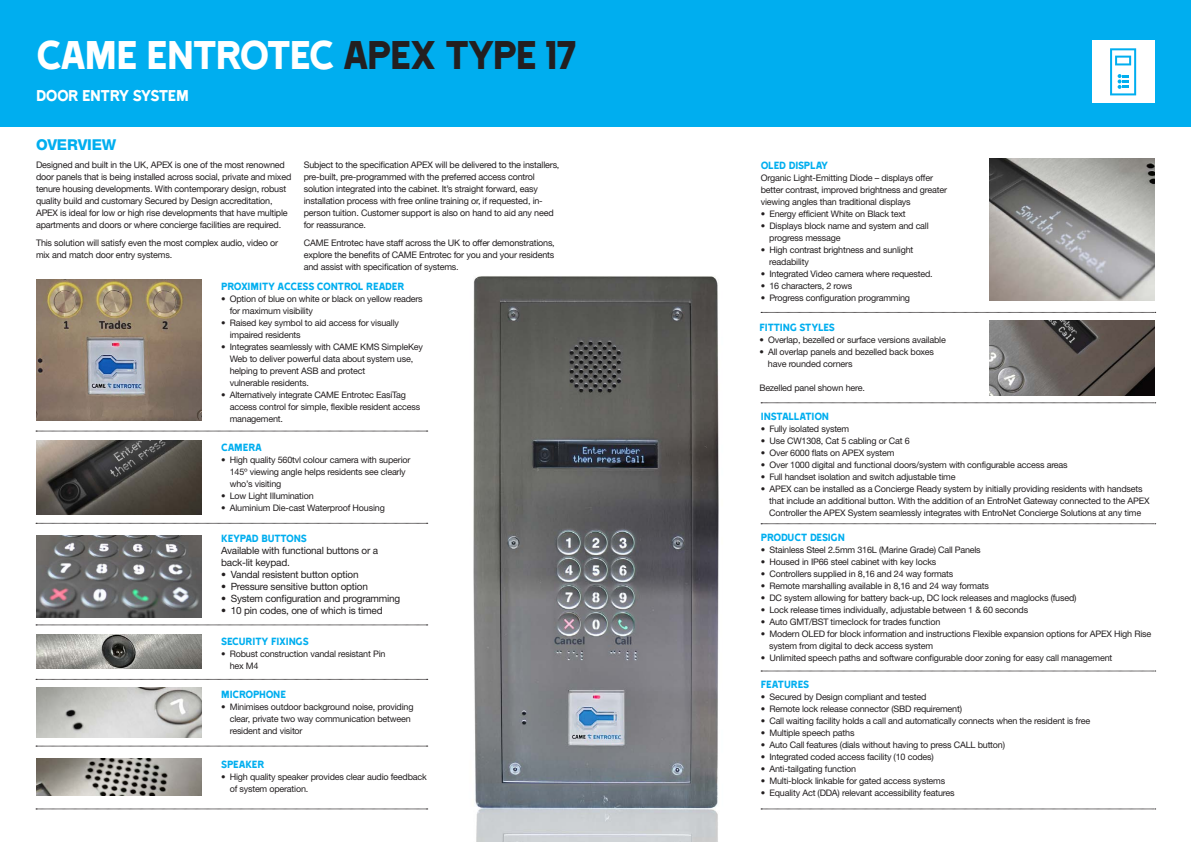
<style>
.page{position:relative;width:1191px;height:842px;background:#fff}
.page>*{position:absolute;margin:0;border:0;box-sizing:border-box;transform-origin:0 0}
.t1{font:46px "Came Type";letter-spacing:-.05em;color:#fff}
.t2{font:18px "Came Type";letter-spacing:-.04em;color:#fff}
.Plus{font:800 15px "Helvetica Neue LT Pro";letter-spacing:-.015em;color:#00aeef}
.t3{font:12px "Came Type";letter-spacing:-.025em;color:#00aeef}
.Plus-2{font:10px/12px "Helvetica Neue LTW1 G";letter-spacing:-.02em;color:#231f20}
.Plus-3{font:9px/12px "Helvetica Neue LTW1 G";letter-spacing:-.02em;color:#231f20}
.Plus-4{font:9px/12px "Helvetica Neue";letter-spacing:-.02em;color:#231f20}
.s1{color:#231f20}
</style>
<div class="page">
<div style="left:0;top:0;width:1191px;height:126px;background:#00aeef"></div>
<img style="left:473px;top:276px;width:246px;height:566px">
<img style="left:36px;top:441px;width:165px;height:73px">
<img style="left:36px;top:280px;width:165px;height:141px">
<img style="left:36px;top:535px;width:165px;height:82px">
<svg style="left:36px;top:523px;width:392px;height:1px"></svg>
<svg style="left:36px;top:625px;width:392px;height:1px"></svg>
<svg style="left:36px;top:431px;width:392px;height:1px"></svg>
<img style="left:36px;top:635px;width:165px;height:33px">
<img style="left:36px;top:688px;width:165px;height:49px">
<img style="left:36px;top:758px;width:165px;height:37px">
<svg style="left:36px;top:809px;width:392px;height:1px"></svg>
<svg style="left:36px;top:679px;width:392px;height:1px"></svg>
<svg style="left:36px;top:746px;width:392px;height:1px"></svg>
<div style="left:1092px;top:41px;width:62px;height:62px;background:#fff"></div>
<svg style="left:1110px;top:48px;width:26px;height:47px"></svg>
<img style="left:989px;top:158px;width:166px;height:143px">
<img style="left:989px;top:320px;width:166px;height:75px">
<svg style="left:761px;top:403px;width:394px;height:1px"></svg>
<svg style="left:761px;top:809px;width:394px;height:1px"></svg>
<svg style="left:761px;top:671px;width:394px;height:1px"></svg>
<svg style="left:761px;top:523px;width:394px;height:1px"></svg>
<svg style="left:761px;top:312px;width:394px;height:1px"></svg>
<p class="t1" style="left:36px;top:31px;width:543px">CAME ENTROTEC <span class="s1">APEX TYPE 17</span></p>
<p class="t2" style="left:36px;top:86px;width:154px">DOOR ENTRY SYSTEM</p>
<p class="Plus" style="left:36px;top:135px;width:82px">OVERVIEW</p>
<p class="Plus-4" style="left:36px;top:159px;width:257px">Designed and built in the UK, APEX is one of the most renowned door panels that is being installed across social, private and mixed tenure housing developments. With contemporary design, robust quality build and customary Secured by Design accreditation, APEX is ideal for low or high rise developments that have multiple apartments and doors or where concierge facilities are required.</p>
<p class="Plus-4" style="left:36px;top:237px;width:244px">This solution will satisfy even the most complex audio, video or mix and match door entry systems.</p>
<p class="Plus-4" style="left:304px;top:159px;width:257px">Subject to the specification APEX will be delivered to the installers, pre-built, pre-programmed with the preferred access control solution integrated into the cabinet. It’s straight forward, easy installation process with free online training or, if requested, in&shy;person tuition. Customer support is also on hand to aid any need for reassurance.</p>
<p class="Plus-4" style="left:304px;top:237px;width:252px;text-align:justify">CAME Entrotec have staff across the UK to offer demonstrations, explore the benefits of CAME Entrotec for you and your residents and assist with specification of systems.</p>
<p class="t3" style="left:221px;top:280px;width:185px">PROXIMITY ACCESS CONTROL READER</p>
<p class="Plus-3" style="left:230px;top:293px;width:195px;text-indent:-9px">• Option of blue on white or black on yellow readers for maximum visibility</p>
<p class="Plus-3" style="left:230px;top:317px;width:171px;text-indent:-9px">• Raised key symbol to aid access for visually impaired residents</p>
<p class="Plus-3" style="left:230px;top:341px;width:195px;text-indent:-9px">• Integrates seamlessly with CAME KMS SimpleKey Web to deliver powerful data about system use, helping to prevent ASB and protect<br>vulnerable residents.</p>
<p class="Plus-3" style="left:230px;top:389px;width:192px;text-indent:-9px">• Alternatively integrate CAME Entrotec EasiTag access control for simple, flexible resident access management.</p>
<p class="t3" style="left:221px;top:441px;width:42px">CAMERA</p>
<p class="Plus-3" style="left:230px;top:454px;width:182px;text-indent:-9px">• High quality 560tvl colour camera with superior<br>145º viewing angle helps residents see clearly who’s visiting</p>
<p class="Plus-3" style="left:221px;top:490px;width:94px">• Low Light Illumination</p>
<p class="Plus-3" style="left:221px;top:502px;width:165px">• Aluminium Die-cast Waterproof Housing</p>
<p class="t3" style="left:221px;top:532px;width:87px">KEYPAD BUTTONS</p>
<p class="Plus-2" style="left:221px;top:544px;width:158px">Available with functional buttons or a back-lit keypad.</p>
<p class="Plus-2" style="left:221px;top:568px;width:139px">• Vandal resistent button option</p>
<p class="Plus-2" style="left:221px;top:580px;width:148px">• Pressure sensitive button option</p>
<p class="Plus-2" style="left:221px;top:592px;width:181px">• System configuration and programming</p>
<p class="Plus-2" style="left:221px;top:604px;width:163px">• 10 pin codes, one of which is timed</p>
<p class="t3" style="left:221px;top:635px;width:89px">SECURITY FIXINGS</p>
<p class="Plus-3" style="left:230px;top:648px;width:157px;text-indent:-9px">• Robust construction vandal resistant Pin hex M4</p>
<p class="t3" style="left:221px;top:688px;width:67px">MICROPHONE</p>
<p class="Plus-3" style="left:230px;top:701px;width:185px;text-indent:-9px">• Minimises outdoor background noise, providing clear, private two way communication between resident and visitor</p>
<p class="t3" style="left:221px;top:758px;width:45px">SPEAKER</p>
<p class="Plus-3" style="left:230px;top:771px;width:199px;text-indent:-9px">• High quality speaker provides clear audio feedback of system operation.</p>
<p class="t3" style="left:761px;top:159px;width:69px">OLED DISPLAY</p>
<p class="Plus-3" style="left:761px;top:172px;width:188px">Organic Light-Emitting Diode – displays offer better contrast, improved brightness and greater viewing angles than traditional displays</p>
<p class="Plus-3" style="left:761px;top:208px;width:146px">• Energy efficient White on Black text</p>
<p class="Plus-3" style="left:769px;top:220px;width:161px;text-indent:-9px">• Displays block name and system and call progress message</p>
<p class="Plus-3" style="left:769px;top:244px;width:145px;text-indent:-9px">• High contrast brightness and sunlight readability</p>
<p class="Plus-3" style="left:761px;top:268px;width:173px">• Integrated Video camera where requested.</p>
<p class="Plus-3" style="left:761px;top:280px;width:93px">• 16 characters, 2 rows</p>
<p class="Plus-3" style="left:761px;top:292px;width:151px">• Progress configuration programming</p>
<p class="t3" style="left:759px;top:321px;width:77px">FITTING STYLES</p>
<p class="Plus-3" style="left:759px;top:333px;width:188px">• Overlap, bezelled or surface versions available</p>
<p class="Plus-3" style="left:768px;top:345px;width:168px;text-indent:-9px">• All overlap panels and bezelled back boxes have rounded corners</p>
<p class="Plus-3" style="left:759px;top:381px;width:107px">Bezelled panel shown here.</p>
<p class="t3" style="left:761px;top:410px;width:70px">INSTALLATION</p>
<p class="Plus-3" style="left:761px;top:423px;width:90px">• Fully isolated system</p>
<p class="Plus-3" style="left:761px;top:435px;width:150px">• Use CW1308, Cat 5 cabling or Cat 6</p>
<p class="Plus-3" style="left:761px;top:447px;width:135px">• Over 6000 flats on APEX system</p>
<p class="Plus-3" style="left:761px;top:459px;width:308px">• Over 1000 digital and functional doors/system with configurable access areas</p>
<p class="Plus-3" style="left:761px;top:471px;width:196px">• Full handset isolation and switch adjustable time</p>
<p class="Plus-3" style="left:769px;top:483px;width:382px;text-indent:-9px">• APEX can be installed as a Concierge Ready system by initially providing residents with handsets that include an additional button. With the addition of an EntroNet Gateway connected to the APEX<br>Controller the APEX System seamlessly integrates with EntroNet Concierge Solutions at any time</p>
<p class="t3" style="left:761px;top:531px;width:86px">PRODUCT DESIGN</p>
<p class="Plus-3" style="left:761px;top:544px;width:221px">• Stainless Steel 2.5mm 316L (Marine Grade) Call Panels</p>
<p class="Plus-3" style="left:761px;top:556px;width:177px">• Housed in IP66 steel cabinet with key locks</p>
<p class="Plus-3" style="left:761px;top:568px;width:194px">• Controllers supplied in 8,16 and 24 way formats</p>
<p class="Plus-3" style="left:761px;top:580px;width:230px">• Remote marshalling available in 8,16 and 24 way formats</p>
<p class="Plus-3" style="left:761px;top:592px;width:317px">• DC system allowing for battery back-up, DC lock releases and maglocks (fused)</p>
<p class="Plus-3" style="left:761px;top:604px;width:269px">• Lock release times individually, adjustable between 1 &amp; 60 seconds</p>
<p class="Plus-3" style="left:761px;top:616px;width:181px">• Auto GMT/BST timeclock for trades function</p>
<p class="Plus-3" style="left:769px;top:628px;width:383px;text-indent:-9px">• Modern OLED for block information and instructions Flexible expansion options for APEX High Rise system from digital to deck access system</p>
<p class="Plus-3" style="left:761px;top:652px;width:353px">• Unlimited speech paths and software configurable door zoning for easy call management</p>
<p class="t3" style="left:761px;top:678px;width:50px">FEATURES</p>
<p class="Plus-3" style="left:761px;top:691px;width:167px">• Secured by Design compliant and tested</p>
<p class="Plus-3" style="left:761px;top:703px;width:203px">• Remote lock release connector (SBD requirement)</p>
<p class="Plus-3" style="left:761px;top:715px;width:331px">• Call waiting facility holds a call and automatically connects when the resident is free</p>
<p class="Plus-3" style="left:761px;top:727px;width:95px">• Multiple speech paths</p>
<p class="Plus-3" style="left:761px;top:739px;width:246px">• Auto Call features (dials without having to press CALL button)</p>
<p class="Plus-3" style="left:761px;top:751px;width:174px">• Integrated coded access facility (10 codes)</p>
<p class="Plus-3" style="left:761px;top:763px;width:97px">• Anti-tailgating function</p>
<p class="Plus-3" style="left:761px;top:775px;width:186px">• Multi-block linkable for gated access systems</p>
<p class="Plus-3" style="left:761px;top:787px;width:195px">• Equality Act (DDA) relevant accessibility features</p>
</div>
